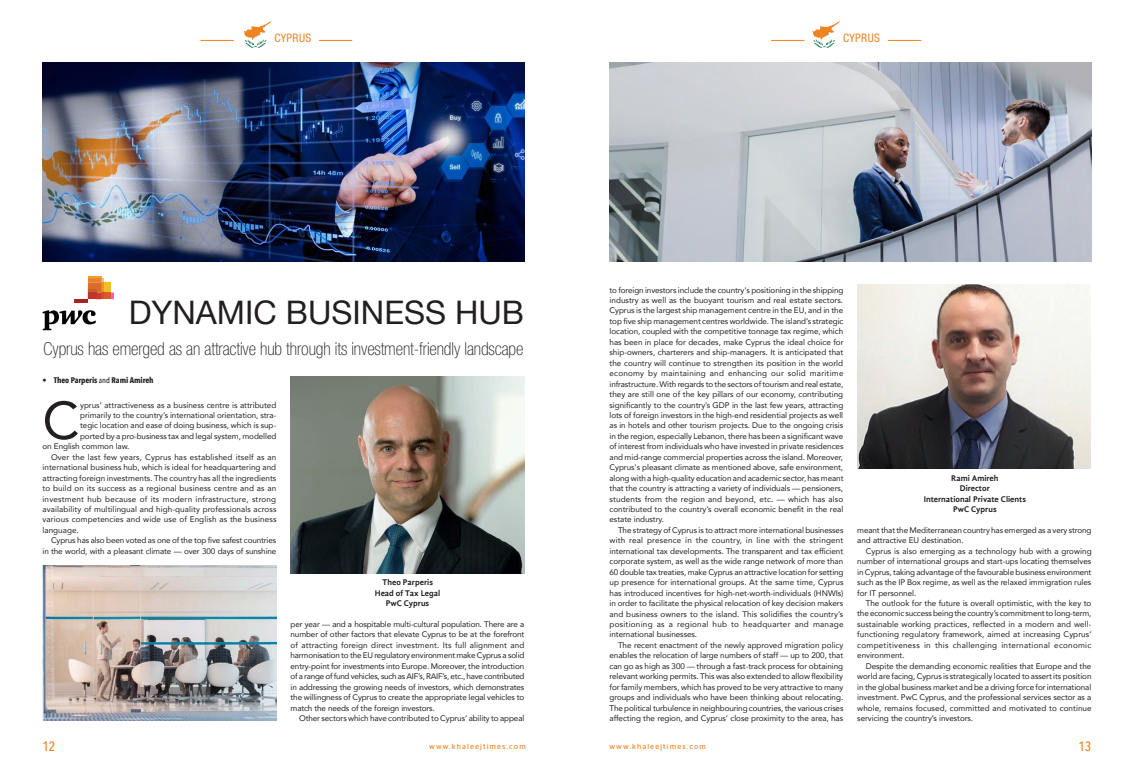
<style>
.page{position:relative;width:1134px;height:766px;background:#fff}
.page>*{position:absolute;margin:0;border:0;box-sizing:border-box;transform-origin:0 0}
.New_Text_justified{font:52.3px "Avenir";color:#231f20}
.t1{font:32.4px "Helvetica Neue";color:#231f20}
.t2{font:100 condensed 17.9px "Helvetica Neue";letter-spacing:-.005em;color:#231f20}
.t3{font:500 13.5px "Avenir Next Condensed";color:#f08221}
.t4{font:condensed 11.7px "Helvetica Neue";letter-spacing:.03em;color:#f08221}
.t5{font:700 8.5px "Gandhi Sans";color:#231f20}
.New_Text_justified-2{font:8.1px/10.4px "Avenir";letter-spacing:-.005em;color:#231f20;text-align:justify}
.t6{font:700 8.1px "Avenir Next Condensed";letter-spacing:-.005em;color:#231f20}
.t7{font:7.5px "Stag Sans";letter-spacing:.15em;color:#f08221}
.s1{font-weight:500}
</style>
<div class="page">
<svg style="left:812px;top:21px;width:28px;height:27px"></svg>
<svg style="left:244px;top:21px;width:27px;height:27px"></svg>
<hr style="left:319px;top:40px;width:33px;height:1px;background:#f08221">
<hr style="left:888px;top:40px;width:33px;height:1px;background:#f08221">
<hr style="left:771px;top:40px;width:33px;height:1px;background:#f08221">
<hr style="left:201px;top:40px;width:33px;height:1px;background:#f08221">
<img style="left:291px;top:376px;width:233px;height:197px">
<img style="left:857px;top:284px;width:234px;height:184px">
<svg style="left:43px;top:310px;width:53px;height:20px"></svg>
<svg style="left:75px;top:276px;width:39px;height:26px"></svg>
<img style="left:43px;top:565px;width:233px;height:155px">
<img style="left:609px;top:62px;width:482px;height:199px">
<img style="left:43px;top:62px;width:481px;height:199px">
<h3 class="t4" style="left:274px;top:31px;width:39px">CYPRUS</h3>
<h3 class="t4" style="left:843px;top:31px;width:39px">CYPRUS</h3>
<p class="t1" style="left:129px;top:289px;width:397px">DYNAMIC BUSINESS HUB</p>
<p class="t2" style="left:44px;top:339px;width:481px">Cyprus has emerged as an attractive hub through its investment-friendly landscape</p>
<p class="t6" style="left:43px;top:375px;width:113px">• Theo Parperis <span class="s1">and</span> Rami Amireh</p>
<p class="New_Text_justified" style="left:43px;top:378px;width:38px">C</p>
<p class="New_Text_justified-2" style="left:80px;top:399px;width:198px">yprus’ attractiveness as a business centre is attributed</p>
<p class="New_Text_justified-2" style="left:80px;top:409px;width:198px">primarily to the country’s international orientation, stra-</p>
<p class="New_Text_justified-2" style="left:80px;top:420px;width:198px">tegic location and ease of doing business, which is sup-</p>
<p class="New_Text_justified-2" style="left:80px;top:430px;width:198px">ported by a pro-business tax and legal system, modelled</p>
<p class="New_Text_justified-2" style="left:43px;top:441px;width:88px">on English common law.</p>
<p class="New_Text_justified-2" style="left:43px;top:451px;width:235px;text-indent:9px">Over the last few years, Cyprus has established itself as an international business hub, which is ideal for headquartering and attracting foreign investments. The country has all the ingredients to build on its success as a regional business centre and as an investment hub because of its modern infrastructure, strong availability of multilingual and high-quality professionals across various competencies and wide use of English as the business language.</p>
<p class="New_Text_justified-2" style="left:43px;top:535px;width:235px;text-align:right">Cyprus has also been voted as one of the top five safest countries<br>in the world, with a pleasant climate — over 300 days of sunshine</p>
<p class="t5" style="left:382px;top:577px;width:52px">Theo Parperis</p>
<p class="t5" style="left:375px;top:587px;width:67px">Head of Tax Legal</p>
<p class="t5" style="left:386px;top:598px;width:45px">PwC Cyprus</p>
<p class="New_Text_justified-2" style="left:291px;top:618px;width:235px">per year — and a hospitable multi-cultural population. There are a number of other factors that elevate Cyprus to be at the forefront of attracting foreign direct investment. Its full alignment and harmonisation to the EU regulatory environment make Cyprus a solid entry-point for investments into Europe. Moreover, the introduction of a range of fund vehicles, such as AIF’s, RAIF’s, etc., have contributed in addressing the growing needs of investors, which demonstrates the willingness of Cyprus to create the appropriate legal vehicles to match the needs of the foreign investors.</p>
<p class="New_Text_justified-2" style="left:299px;top:712px;width:227px">Other sectors which have contributed to Cyprus’ ability to appeal</p>
<p class="New_Text_justified-2" style="left:609px;top:284px;width:235px">to foreign investors include the country's positioning in the shipping industry as well as the buoyant tourism and real estate sectors.<br>Cyprus is the largest ship management centre in the EU, and in the top five ship management centres worldwide. The island’s strategic location, coupled with the competitive tonnage tax regime, which has been in place for decades, make Cyprus the ideal choice for ship-owners, charterers and ship-managers. It is anticipated that the country will continue to strengthen its position in the world economy by maintaining and enhancing our solid maritime infrastructure. With regards to the sectors of tourism and real estate, they are still one of the key pillars of our economy, contributing significantly to the country’s GDP in the last few years, attracting lots of foreign investors in the high-end residential projects as well as in hotels and other tourism projects. Due to the ongoing crisis in the region, especially Lebanon, there has been a significant wave of interest from individuals who have invested in private residences and mid-range commercial properties across the island. Moreover, Cyprus's pleasant climate as mentioned above, safe environment, along with a high-quality education and academic sector, has meant that the country is attracting a variety of individuals — pensioners, students from the region and beyond, etc. — which has also contributed to the country’s overall economic benefit in the real estate industry.</p>
<p class="New_Text_justified-2" style="left:609px;top:524px;width:235px;text-indent:9px">The strategy of Cyprus is to attract more international businesses with real presence in the country, in line with the stringent international tax developments. The transparent and tax efficient corporate system, as well as the wide range network of more than 60 double tax treaties, make Cyprus an attractive location for setting up presence for international groups. At the same time, Cyprus has introduced incentives for high-net-worth-individuals (HNWIs) in order to facilitate the physical relocation of key decision makers and business owners to the island. This solidifies the country’s positioning as a regional hub to headquarter and manage international businesses.</p>
<p class="New_Text_justified-2" style="left:609px;top:639px;width:235px;text-indent:9px">The recent enactment of the newly approved migration policy enables the relocation of large numbers of staff — up to 200, that can go as high as 300 — through a fast-track process for obtaining relevant working permits. This was also extended to allow flexibility for family members, which has proved to be very attractive to many groups and individuals who have been thinking about relocating.<br>The political turbulence in neighbouring countries, the various crises affecting the region, and Cyprus’ close proximity to the area, has</p>
<p class="t5" style="left:951px;top:472px;width:49px">Rami Amireh</p>
<p class="t5" style="left:960px;top:483px;width:31px">Director</p>
<p class="t5" style="left:924px;top:493px;width:104px">International Private Clients</p>
<p class="t5" style="left:953px;top:504px;width:45px">PwC Cyprus</p>
<p class="New_Text_justified-2" style="left:857px;top:524px;width:236px">meant that the Mediterranean country has emerged as a very strong and attractive EU destination.</p>
<p class="New_Text_justified-2" style="left:857px;top:545px;width:236px;text-indent:9px">Cyprus is also emerging as a technology hub with a growing number of international groups and start-ups locating themselves in Cyprus, taking advantage of the favourable business environment such as the IP Box regime, as well as the relaxed immigration rules for IT personnel.</p>
<p class="New_Text_justified-2" style="left:857px;top:597px;width:236px;text-indent:9px">The outlook for the future is overall optimistic, with the key to the economic success being the country’s commitment to long-term, sustainable working practices, reflected in a modern and well&shy;functioning regulatory framework, aimed at increasing Cyprus’ competitiveness in this challenging international economic environment.</p>
<p class="New_Text_justified-2" style="left:857px;top:660px;width:236px;text-indent:9px">Despite the demanding economic realities that Europe and the world are facing, Cyprus is strategically located to assert its position in the global business market and be a driving force for international investment. PwC Cyprus, and the professional services sector as a whole, remains focused, committed and motivated to continue servicing the country’s investors.</p>
<h3 class="t3" style="left:43px;top:738px;width:14px">12</h3>
<p class="t7" style="left:429px;top:742px;width:98px">www.khaleejtimes.com</p>
<p class="t7" style="left:609px;top:742px;width:98px">www.khaleejtimes.com</p>
<h3 class="t3" style="left:1078px;top:738px;width:14px">13</h3>
</div>
